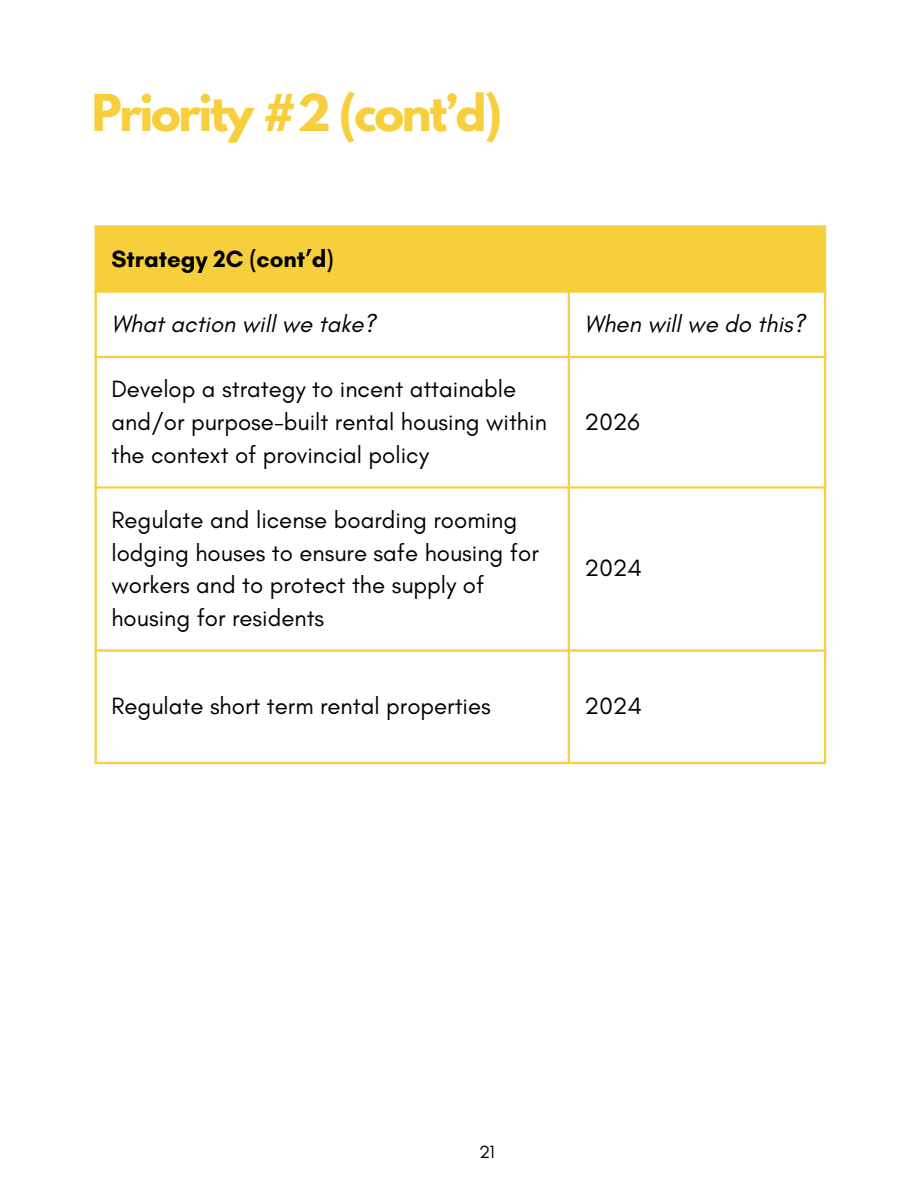
<style>
.page{position:relative;width:918px;height:1188px;background:#fff}
.page>*{position:absolute;margin:0;border:0;box-sizing:border-box;transform-origin:0 0}
.t1{font:700 45px "League Spartan";letter-spacing:-.05em;color:#f7cf3c}
.t2{font:24px/32.7px "Glacial Indifference";color:#000}
.t3{font:italic 24px "Glacial Indifference";color:#000}
.t4{font:700 24px "Glacial Indifference";color:#000}
.t5{font:18px "Glacial Indifference";color:#000}
</style>
<div class="page">
<div style="left:95px;top:226px;width:730px;height:66px;background:#f7cf3c"></div>
<hr style="left:95px;top:228px;width:2px;height:534px;background:#f5cf46">
<hr style="left:568px;top:293px;width:2px;height:469px;background:#f5cf46">
<hr style="left:824px;top:228px;width:2px;height:534px;background:#f5cf46">
<hr style="left:95px;top:225px;width:731px;height:3px;background:#f5cf46">
<hr style="left:95px;top:291px;width:731px;height:2px;background:#f5cf46">
<hr style="left:95px;top:356px;width:731px;height:2px;background:#f5cf46">
<hr style="left:95px;top:486px;width:731px;height:3px;background:#f5cf46">
<hr style="left:95px;top:649px;width:731px;height:3px;background:#f5cf46">
<hr style="left:95px;top:762px;width:731px;height:2px;background:#f5cf46">
<p class="t1" style="left:92px;top:90px;width:412px">Priority #2 (cont’d)</p>
<p class="t4" style="left:111px;top:244px;width:224px">Strategy 2C (cont’d)</p>
<p class="t3" style="left:111px;top:309px;width:266px">What action will we take?</p>
<p class="t3" style="left:585px;top:309px;width:222px">When will we do this?</p>
<p class="t2" style="left:111px;top:373px;width:437px">Develop a strategy to incent attainable and/or purpose-built rental housing within the context of provincial policy</p>
<p class="t2" style="left:111px;top:503px;width:429px">Regulate and license boarding rooming lodging houses to ensure safe housing for workers and to protect the supply of housing for residents</p>
<p class="t2" style="left:585px;top:405px;width:57px">2026</p>
<p class="t2" style="left:585px;top:552px;width:59px">2024</p>
<p class="t2" style="left:111px;top:689px;width:381px">Regulate short term rental properties</p>
<p class="t2" style="left:585px;top:689px;width:59px">2024</p>
<p class="t5" style="left:479px;top:1141px;width:17px">21</p>
</div>
